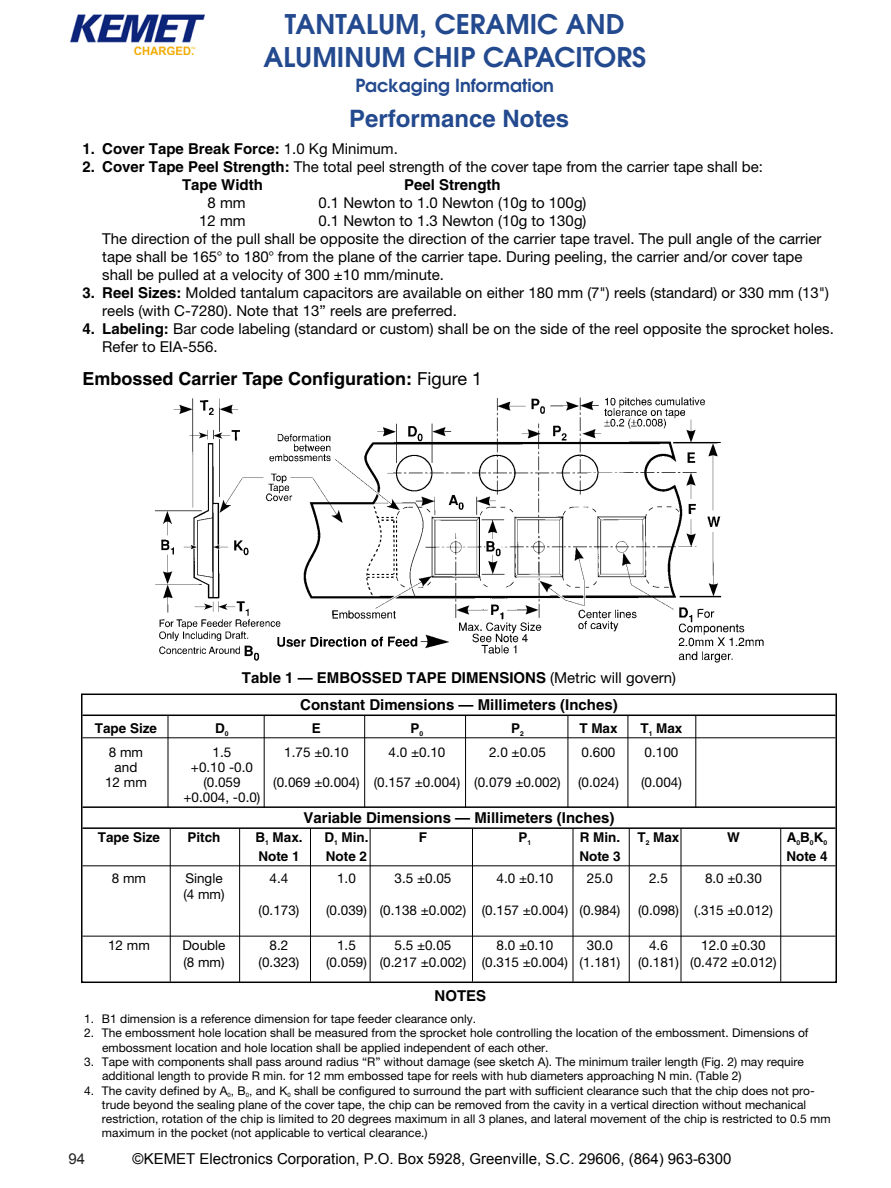
<style>
.page{position:relative;width:891px;height:1188px;background:#fff}
.page>*{position:absolute;margin:0;border:0;box-sizing:border-box;transform-origin:0 0}
.t1{font:600 27px/32.4px "Avant Garde";color:#23498e;text-align:center}
.t2{font:700 24px "Helvetica";color:#23498e}
.t3{font:700 18px "Helvetica";color:#000}
.t4{font:600 18px "Avant Garde";color:#23498e}
.t5{font:15px/18px "Helvetica Neue";color:#000}
.t6{font:700 15px/27px "Helvetica";color:#000;text-align:center}
.t7{font:15px "Arial";color:#000}
.t8{font:15px "Arial";color:#231f20}
.t9{font:13.5px "Helvetica Neue";color:#000}
.t10{font:700 13.5px "Helvetica";color:#000}
.t11{font:12px/14.2px "Helvetica Neue";color:#000}
.s1{font-family:"Helvetica Neue";font-weight:400}
.s2{font-family:"Helvetica";font-weight:700}
.s3{font-family:"Universal Newswith Comm Pi"}
.s4{font-family:"Arial"}
</style>
<div class="page">
<img style="left:154px;top:397px;width:610px;height:266px">
<hr style="left:82px;top:715px;width:754px;height:1px;background:#000">
<hr style="left:82px;top:737px;width:754px;height:1px;background:#000">
<hr style="left:82px;top:806px;width:754px;height:2px;background:#000">
<hr style="left:82px;top:827px;width:754px;height:2px;background:#000">
<hr style="left:82px;top:865px;width:754px;height:1px;background:#000">
<hr style="left:82px;top:936px;width:754px;height:1px;background:#000">
<div style="left:81px;top:694px;width:756px;height:289px;border:2px solid #000"></div>
<hr style="left:170px;top:829px;width:1px;height:153px;background:#000">
<hr style="left:239px;top:828px;width:1px;height:154px;background:#000">
<hr style="left:310px;top:829px;width:1px;height:153px;background:#000">
<hr style="left:370px;top:829px;width:1px;height:153px;background:#000">
<hr style="left:472px;top:829px;width:1px;height:153px;background:#000">
<hr style="left:573px;top:829px;width:1px;height:153px;background:#000">
<hr style="left:629px;top:828px;width:1px;height:154px;background:#000">
<hr style="left:681px;top:829px;width:1px;height:153px;background:#000">
<hr style="left:780px;top:829px;width:1px;height:153px;background:#000">
<hr style="left:168px;top:715px;width:1px;height:92px;background:#000">
<hr style="left:264px;top:715px;width:1px;height:93px;background:#000">
<hr style="left:364px;top:715px;width:1px;height:92px;background:#000">
<hr style="left:465px;top:715px;width:1px;height:92px;background:#000">
<hr style="left:568px;top:715px;width:1px;height:93px;background:#000">
<hr style="left:628px;top:715px;width:1px;height:93px;background:#000">
<hr style="left:695px;top:715px;width:1px;height:92px;background:#000">
<img style="left:71px;top:15px;width:134px;height:39px">
<h1 class="t1" style="left:263px;top:11px;width:384px">TANTALUM, CERAMIC AND<br>ALUMINUM CHIP CAPACITORS</h1>
<h3 class="t4" style="left:356px;top:79px;width:200px">Packaging Information</h3>
<h2 class="t2" style="left:349px;top:110px;width:222px">Performance Notes</h2>
<p class="t6" style="left:82px;top:137px;width:317px">1. Cover Tape Break Force: <span class="s1">1.0 Kg Minimum.</span></p>
<p class="t5" style="left:82px;top:159px;width:682px"><span class="s2">2. Cover Tape Peel Strength:</span> The total peel strength of the cover tape from the carrier tape shall be:</p>
<p class="t6" style="left:182px;top:173px;width:82px">Tape Width</p>
<p class="t6" style="left:404px;top:173px;width:98px">Peel Strength</p>
<p class="t5" style="left:208px;top:195px;width:40px">8 mm</p>
<p class="t5" style="left:318px;top:195px;width:270px">0.1 Newton to 1.0 Newton (10g to 100g)</p>
<p class="t5" style="left:199px;top:213px;width:48px">12 mm</p>
<p class="t5" style="left:102px;top:213px;width:721px;text-indent:216px">0.1 Newton to 1.3 Newton (10g to 130g)<br>The direction of the pull shall be opposite the direction of the carrier tape travel. The pull angle of the carrier tape shall be 165<span class="s3">-</span> to 180<span class="s3">-</span> from the plane of the carrier tape. During peeling, the carrier and/or cover tape shall be pulled at a velocity of 300 ±10 mm/minute.</p>
<p class="t5" style="left:102px;top:285px;width:728px;text-indent:-20px"><span class="s2">3. Reel Sizes:</span> Molded tantalum capacitors are available on either 180 mm (7") reels (standard) or 330 mm (13") reels (with C-7280). Note that 13” reels are preferred.</p>
<p class="t5" style="left:102px;top:321px;width:733px;text-indent:-20px"><span class="s2">4. Labeling:</span> Bar code labeling (standard or custom) shall be on the side of the reel opposite the sprocket holes.<br>Refer to EIA-556.</p>
<h3 class="t3" style="left:82px;top:372px;width:401px">Embossed Carrier Tape Configuration: <span class="s1">Figure 1</span></h3>
<p class="t6" style="left:242px;top:666px;width:436px">Table 1 — EMBOSSED TAPE DIMENSIONS <span class="s1">(Metric will govern)<br></span>Constant Dimensions — Millimeters (Inches)</p>
<p class="t10" style="left:95px;top:723px;width:64px">Tape Size</p>
<p class="t10" style="left:215px;top:723px;width:15px">D<sub>0</sub></p>
<p class="t10" style="left:312px;top:723px;width:11px">E</p>
<p class="t10" style="left:411px;top:723px;width:14px">P<sub>0</sub></p>
<p class="t10" style="left:511px;top:723px;width:14px">P<sub>2</sub></p>
<p class="t10" style="left:579px;top:723px;width:40px">T Max</p>
<p class="t10" style="left:641px;top:723px;width:43px">T<sub>1</sub> Max</p>
<p class="t9" style="left:109px;top:747px;width:36px">8 mm</p>
<p class="t9" style="left:213px;top:747px;width:20px">1.5</p>
<p class="t9" style="left:284px;top:747px;width:66px">1.75 ±0.10</p>
<p class="t9" style="left:389px;top:747px;width:58px">4.0 ±0.10</p>
<p class="t9" style="left:489px;top:747px;width:58px">2.0 ±0.05</p>
<p class="t9" style="left:582px;top:747px;width:35px">0.600</p>
<p class="t9" style="left:645px;top:747px;width:35px">0.100</p>
<p class="t9" style="left:115px;top:762px;width:24px">and</p>
<p class="t9" style="left:191px;top:762px;width:64px">+0.10 -0.0</p>
<p class="t9" style="left:105px;top:777px;width:43px">12 mm</p>
<p class="t9" style="left:203px;top:777px;width:39px">(0.059</p>
<p class="t9" style="left:273px;top:777px;width:289px">(0.069 ±0.004) (0.157 ±0.004) (0.079 ±0.002)</p>
<p class="t9" style="left:578px;top:777px;width:42px">(0.024)</p>
<p class="t9" style="left:641px;top:777px;width:42px">(0.004)</p>
<p class="t9" style="left:184px;top:792px;width:78px">+0.004, -0.0)</p>
<p class="t6" style="left:304px;top:806px;width:312px">Variable Dimensions — Millimeters (Inches)</p>
<p class="t10" style="left:98px;top:832px;width:64px">Tape Size</p>
<p class="t10" style="left:187px;top:832px;width:35px">Pitch</p>
<p class="t10" style="left:255px;top:832px;width:49px">B<sub>1</sub> Max.</p>
<p class="t10" style="left:324px;top:832px;width:46px">D<sub>1</sub> Min.</p>
<p class="t10" style="left:419px;top:832px;width:10px">F</p>
<p class="t10" style="left:519px;top:832px;width:14px">P<sub>1</sub></p>
<p class="t10" style="left:580px;top:832px;width:42px">R Min.</p>
<p class="t10" style="left:637px;top:832px;width:44px">T<sub>2</sub> Max</p>
<p class="t10" style="left:727px;top:832px;width:14px">W</p>
<p class="t10" style="left:787px;top:832px;width:42px">A<sub>0</sub>B<sub>0</sub>K<sub>0</sub></p>
<p class="t10" style="left:258px;top:851px;width:43px">Note 1</p>
<p class="t10" style="left:326px;top:851px;width:43px">Note 2</p>
<p class="t10" style="left:579px;top:851px;width:43px">Note 3</p>
<p class="t10" style="left:786px;top:851px;width:43px">Note 4</p>
<p class="t9" style="left:112px;top:873px;width:36px">8 mm</p>
<p class="t9" style="left:185px;top:873px;width:39px">Single</p>
<p class="t9" style="left:270px;top:873px;width:20px">4.4</p>
<p class="t9" style="left:337px;top:873px;width:20px">1.0</p>
<p class="t9" style="left:395px;top:873px;width:58px">3.5 ±0.05</p>
<p class="t9" style="left:497px;top:873px;width:58px">4.0 ±0.10</p>
<p class="t9" style="left:587px;top:873px;width:28px">25.0</p>
<p class="t9" style="left:649px;top:873px;width:20px">2.5</p>
<p class="t9" style="left:705px;top:873px;width:58px">8.0 ±0.30</p>
<p class="t9" style="left:183px;top:889px;width:43px">(4 mm)</p>
<p class="t9" style="left:259px;top:905px;width:42px">(0.173)</p>
<p class="t9" style="left:326px;top:905px;width:296px">(0.039) (0.138 ±0.002) (0.157 ±0.004) (0.984)</p>
<p class="t9" style="left:638px;top:905px;width:136px">(0.098) (.315 ±0.012)</p>
<p class="t9" style="left:108px;top:941px;width:43px">12 mm</p>
<p class="t9" style="left:182px;top:941px;width:44px">Double</p>
<p class="t9" style="left:270px;top:941px;width:20px">8.2</p>
<p class="t9" style="left:337px;top:941px;width:20px">1.5</p>
<p class="t9" style="left:395px;top:941px;width:58px">5.5 ±0.05</p>
<p class="t9" style="left:497px;top:941px;width:58px">8.0 ±0.10</p>
<p class="t9" style="left:587px;top:941px;width:28px">30.0</p>
<p class="t9" style="left:649px;top:941px;width:20px">4.6</p>
<p class="t9" style="left:701px;top:941px;width:66px">12.0 ±0.30</p>
<p class="t9" style="left:183px;top:957px;width:43px">(8 mm)</p>
<p class="t9" style="left:259px;top:957px;width:42px">(0.323)</p>
<p class="t9" style="left:326px;top:957px;width:296px">(0.059) (0.217 ±0.002) (0.315 ±0.004) (1.181)</p>
<p class="t9" style="left:638px;top:957px;width:140px">(0.181) (0.472 ±0.012)</p>
<p class="t6" style="left:435px;top:984px;width:53px">NOTES</p>
<p class="t11" style="left:84px;top:1013px;width:394px">1. B1 dimension is a reference dimension for tape feeder clearance only.</p>
<p class="t11" style="left:102px;top:1027px;width:708px;text-indent:-18px">2. The embossment hole location shall be measured from the sprocket hole controlling the location of the embossment. Dimensions of embossment location and hole location shall be applied independent of each other.</p>
<p class="t11" style="left:102px;top:1056px;width:704px;text-indent:-18px">3. Tape with components shall pass around radius “R” without damage (see sketch A). The minimum trailer length (Fig. 2) may require additional length to provide R min. for 12 mm embossed tape for reels with hub diameters approaching N min. (Table 2)</p>
<p class="t11" style="left:102px;top:1084px;width:730px;text-indent:-18px">4. The cavity defined by A<sub>0</sub><span class="s4">,</span> B<sub>0</sub><span class="s4">,</span> and K<sub>0</sub> shall be configured to surround the part with sufficient clearance such that the chip does not pro&shy;trude beyond the sealing plane of the cover tape, the chip can be removed from the cavity in a vertical direction without mechanical restriction, rotation of the chip is limited to 20 degrees maximum in all 3 planes, and lateral movement of the chip is restricted to 0.5 mm maximum in the pocket (not applicable to vertical clearance.)</p>
<p class="t8" style="left:69px;top:1149px;width:18px">94</p>
<p class="t7" style="left:133px;top:1149px;width:600px">©KEMET Electronics Corporation, P.O. Box 5928, Greenville, S.C. 29606, (864) 963-6300</p>
</div>
